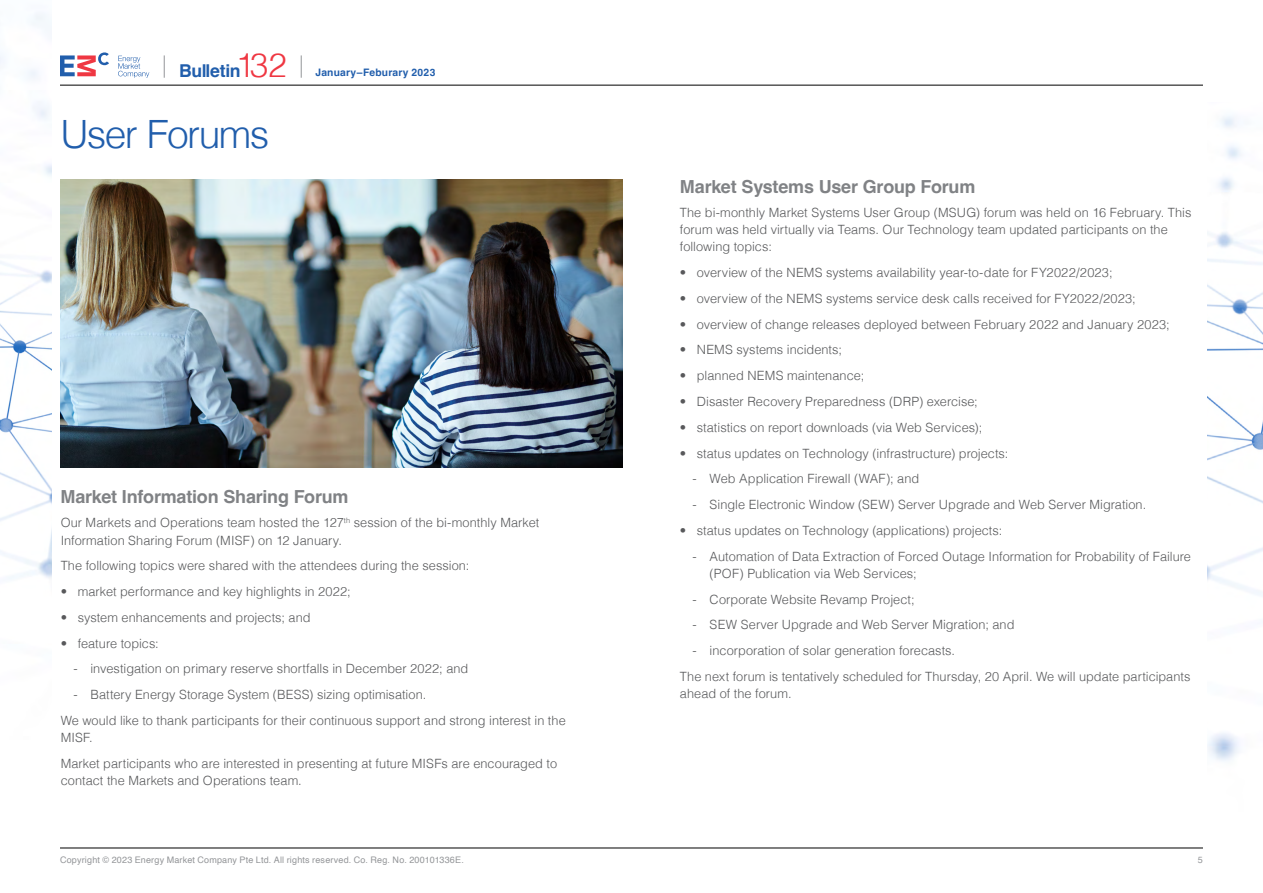
<style>
.page{position:relative;width:1263px;height:893px;background:#fff}
.page>*{position:absolute;margin:0;border:0;box-sizing:border-box;transform-origin:0 0}
.t1{font:300 39px "Helvetica";letter-spacing:-.04em;color:#215eac}
.t2{font:700 18px "Helvetica";letter-spacing:-.01em;color:#808285}
.t3{font:700 17.7px "Helvetica";letter-spacing:-.025em;color:#215eac}
.t4{font:300 12.75px/17.2px "Helvetica";letter-spacing:.005em;color:#58595b}
.t5{font:700 10.35px "Helvetica";letter-spacing:.02em;color:#215eac}
.t6{font:9px "Helvetica";letter-spacing:.02em;color:#939598}
.s1{font-weight:300;font-size:33.6px;color:#ef3742}
</style>
<div class="page">
<hr style="left:60px;top:85px;width:1143px;height:1px;background:#000">
<hr style="left:60px;top:848px;width:1143px;height:1px;background:#000">
<svg style="left:60px;top:52px;width:49px;height:24px"></svg>
<svg style="left:118px;top:56px;width:31px;height:22px"></svg>
<svg style="left:164px;top:55px;width:1px;height:23px"></svg>
<svg style="left:301px;top:55px;width:1px;height:23px"></svg>
<img style="left:0;top:13px;width:51px;height:566px">
<img style="left:1208px;top:115px;width:55px;height:647px">
<img style="left:60px;top:179px;width:562px;height:289px">
<h3 class="t3" style="left:179px;top:60px;width:109px">Bulletin<span class="s1">132</span></h3>
<h1 class="t1" style="left:60px;top:101px;width:210px">User Forums</h1>
<p class="t5" style="left:315px;top:66px;width:121px">January–Feburary 2023</p>
<h2 class="t2" style="left:60px;top:486px;width:290px">Market Information Sharing Forum</h2>
<p class="t4" style="left:61px;top:513px;width:480px">Our Markets and Operations team hosted the 127<sup>th</sup> session of the bi-monthly Market<br>Information Sharing Forum (MISF) on 12 January.</p>
<p class="t4" style="left:61px;top:556px;width:410px">The following topics were shared with the attendees during the session:</p>
<p class="t4" style="left:61px;top:582px;width:292px">• market performance and key highlights in 2022;</p>
<p class="t4" style="left:61px;top:608px;width:251px">• system enhancements and projects; and</p>
<p class="t4" style="left:61px;top:633px;width:100px">• feature topics:</p>
<p class="t4" style="left:73px;top:659px;width:396px">- investigation on primary reserve shortfalls in December 2022; and</p>
<p class="t4" style="left:61px;top:681px;width:507px;line-height:25.8px;text-indent:13px">- Battery Energy Storage System (BESS) sizing optimisation.<br>We would like to thank participants for their continuous support and strong interest in the</p>
<p class="t4" style="left:61px;top:724px;width:498px;line-height:25.8px">MISF.<br>Market participants who are interested in presenting at future MISFs are encouraged to</p>
<p class="t4" style="left:61px;top:771px;width:243px">contact the Markets and Operations team.</p>
<h2 class="t2" style="left:680px;top:175px;width:297px">Market Systems User Group Forum</h2>
<p class="t4" style="left:680px;top:203px;width:513px">The bi-monthly Market Systems User Group (MSUG) forum was held on 16 February. This forum was held virtually via Teams. Our Technology team updated participants on the following topics:</p>
<p class="t4" style="left:680px;top:263px;width:434px">• overview of the NEMS systems availability year-to-date for FY2022/2023;</p>
<p class="t4" style="left:680px;top:289px;width:457px">• overview of the NEMS systems service desk calls received for FY2022/2023;</p>
<p class="t4" style="left:680px;top:315px;width:491px">• overview of change releases deployed between February 2022 and January 2023;</p>
<p class="t4" style="left:680px;top:340px;width:164px">• NEMS systems incidents;</p>
<p class="t4" style="left:680px;top:366px;width:186px">• planned NEMS maintenance;</p>
<p class="t4" style="left:680px;top:392px;width:299px">• Disaster Recovery Preparedness (DRP) exercise;</p>
<p class="t4" style="left:680px;top:418px;width:304px">• statistics on report downloads (via Web Services);</p>
<p class="t4" style="left:680px;top:443px;width:330px">• status updates on Technology (infrastructure) projects:</p>
<p class="t4" style="left:693px;top:469px;width:228px">- Web Application Firewall (WAF); and</p>
<p class="t4" style="left:693px;top:495px;width:455px">- Single Electronic Window (SEW) Server Upgrade and Web Server Migration.</p>
<p class="t4" style="left:680px;top:521px;width:324px">• status updates on Technology (applications) projects:</p>
<p class="t4" style="left:710px;top:546px;width:483px;text-indent:-17px">- Automation of Data Extraction of Forced Outage Information for Probability of Failure (POF) Publication via Web Services;</p>
<p class="t4" style="left:693px;top:589px;width:223px">- Corporate Website Revamp Project;</p>
<p class="t4" style="left:693px;top:615px;width:323px">- SEW Server Upgrade and Web Server Migration; and</p>
<p class="t4" style="left:680px;top:637px;width:512px;line-height:25.8px;text-indent:13px">- incorporation of solar generation forecasts.<br>The next forum is tentatively scheduled for Thursday, 20 April. We will update participants</p>
<p class="t4" style="left:680px;top:684px;width:113px">ahead of the forum.</p>
<p class="t6" style="left:60px;top:853px;width:405px">Copyright © 2023 Energy Market Company Pte Ltd. All rights reserved. Co. Reg. No. 200101336E.</p>
<p class="t6" style="left:1198px;top:853px;width:7px">5</p>
</div>
